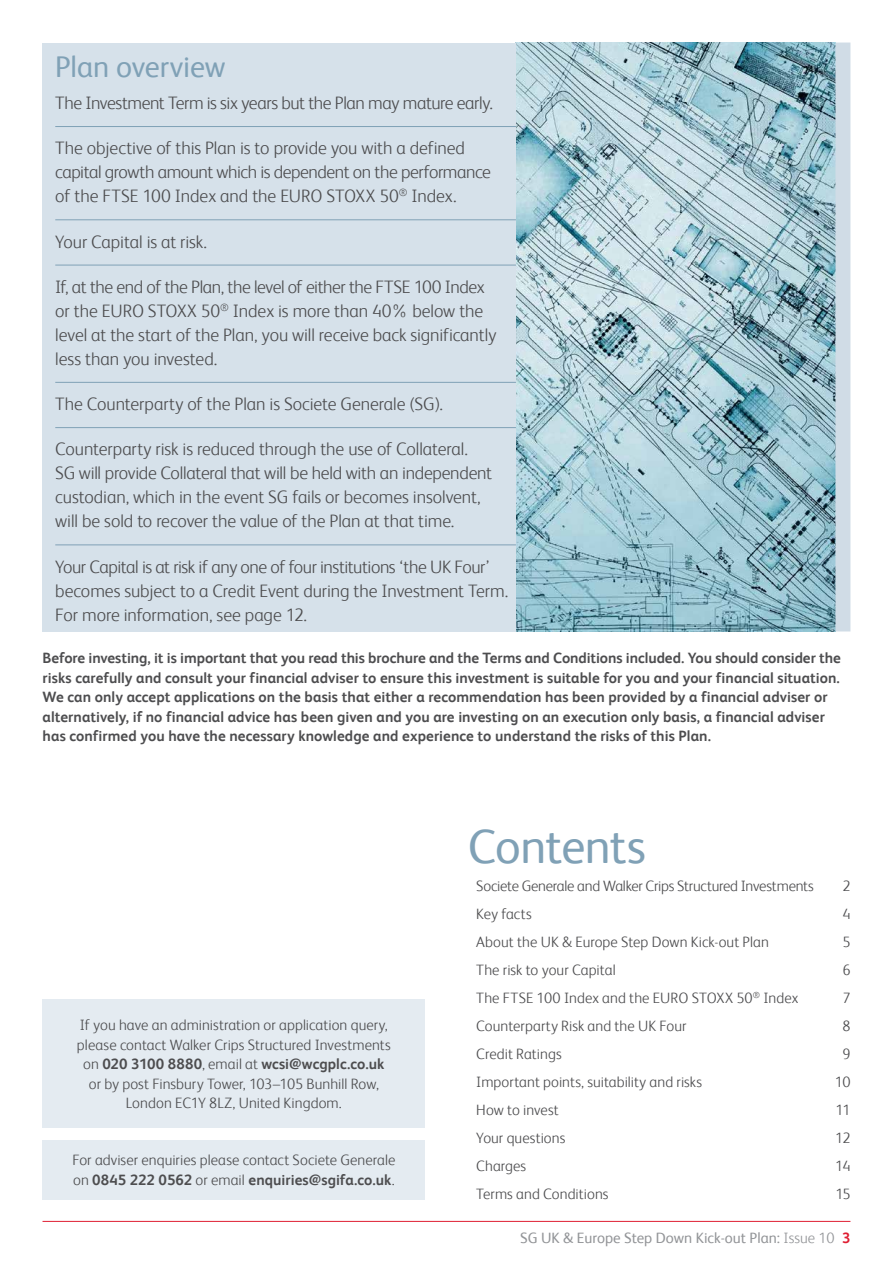
<style>
.page{position:relative;width:893px;height:1263px;background:#fff}
.page>*{position:absolute;margin:0;border:0;box-sizing:border-box;transform-origin:0 0}
.t1{font:48px "FS Albert";letter-spacing:-.015em;color:#80a1b6}
.t2{font:30px "FS Albert";letter-spacing:-.005em;color:#80a1b6}
.t3{font:300 18px/24px "FS Albert";letter-spacing:-.01em;color:#4d4d4f}
.t4{font:300 15px/19.5px "FS Albert";letter-spacing:.005em;color:#4d4d4f}
.t5{font:700 15px/19.5px "FS Albert";letter-spacing:.005em;color:#4d4d4f}
.t6{font:300 15px "FS Albert";letter-spacing:-.015em;color:#4d4d4f}
.t7{font:15px "FS Albert";color:#939598}
.s1{font-weight:700}
.s2{font-weight:300}
.s3{font-weight:700;color:#df1e32}
</style>
<div class="page">
<hr style="left:43px;top:1221px;width:807px;height:1px;background:#df1e32">
<img style="left:516px;top:43px;width:319px;height:588px">
<div style="left:43px;top:43px;width:473px;height:588px;background:#d6e1ea"></div>
<hr style="left:55px;top:126px;width:461px;height:1px;background:#80a1b6">
<hr style="left:55px;top:219px;width:461px;height:1px;background:#80a1b6">
<hr style="left:55px;top:265px;width:461px;height:1px;background:#80a1b6">
<hr style="left:55px;top:382px;width:461px;height:1px;background:#80a1b6">
<hr style="left:55px;top:427px;width:461px;height:1px;background:#80a1b6">
<hr style="left:55px;top:544px;width:461px;height:1px;background:#80a1b6">
<div style="left:835px;top:43px;width:15px;height:588px;background:#d0dce6"></div>
<div style="left:43px;top:1140px;width:382px;height:59px;background:#e4ebf1"></div>
<div style="left:43px;top:999px;width:382px;height:129px;background:#e4ebf1"></div>
<h2 class="t2" style="left:55px;top:49px;width:172px">Plan overview</h2>
<p class="t3" style="left:55px;top:91px;width:439px">The Investment Term is six years but the Plan may mature early.</p>
<p class="t3" style="left:55px;top:136px;width:437px">The objective of this Plan is to provide you with a defined capital growth amount which is dependent on the performance of the FTSE 100 Index and the EURO STOXX 50<sup>®</sup> Index.</p>
<p class="t3" style="left:55px;top:229px;width:153px">Your Capital is at risk.</p>
<p class="t3" style="left:55px;top:275px;width:443px">If, at the end of the Plan, the level of either the FTSE 100 Index or the EURO STOXX 50<sup>®</sup> Index is more than 40% below the level at the start of the Plan, you will receive back significantly less than you invested.</p>
<p class="t3" style="left:55px;top:392px;width:389px">The Counterparty of the Plan is Societe Generale (SG).</p>
<p class="t3" style="left:55px;top:437px;width:438px">Counterparty risk is reduced through the use of Collateral.<br>SG will provide Collateral that will be held with an independent custodian, which in the event SG fails or becomes insolvent, will be sold to recover the value of the Plan at that time.</p>
<p class="t3" style="left:55px;top:554px;width:455px">Your Capital is at risk if any one of four institutions ‘the UK Four’ becomes subject to a Credit Event during the Investment Term.<br>For more information, see page 12.</p>
<p class="t5" style="left:43px;top:648px;width:800px">Before investing, it is important that you read this brochure and the Terms and Conditions included. You should consider the risks carefully and consult your financial adviser to ensure this investment is suitable for you and your financial situation.<br>We can only accept applications on the basis that either a recommendation has been provided by a financial adviser or alternatively, if no financial advice has been given and you are investing on an execution only basis, a financial adviser has confirmed you have the necessary knowledge and experience to understand the risks of this Plan.</p>
<p class="t4" style="left:77px;top:1015px;width:315px;text-align:center">If you have an administration or application query, please contact Walker Crips Structured Investments on <span class="s1">020 3100 8880</span>, email at <span class="s1">wcsi@wcgplc.co.uk </span>or by post Finsbury Tower, 103–105 Bunhill Row, London EC1Y 8LZ, United Kingdom.</p>
<p class="t4" style="left:72px;top:1150px;width:325px">For adviser enquiries please contact Societe Generale on <span class="s1">0845 222 0562</span> or email <span class="s1">enquiries@sgifa.co.uk</span>.</p>
<h1 class="t1" style="left:468px;top:819px;width:180px">Contents</h1>
<p class="t6" style="left:476px;top:877px;width:339px">Societe Generale and Walker Crips Structured Investments</p>
<p class="t4" style="left:842px;top:876px;width:10px">2</p>
<p class="t4" style="left:476px;top:904px;width:57px">Key facts</p>
<p class="t4" style="left:842px;top:904px;width:10px">4</p>
<p class="t4" style="left:476px;top:932px;width:294px">About the UK &amp; Europe Step Down Kick-out Plan</p>
<p class="t4" style="left:842px;top:932px;width:10px">5</p>
<p class="t4" style="left:476px;top:960px;width:141px">The risk to your Capital</p>
<p class="t4" style="left:842px;top:960px;width:10px">6</p>
<p class="t4" style="left:476px;top:988px;width:324px">The FTSE 100 Index and the EURO STOXX 50<sup>®</sup> Index</p>
<p class="t4" style="left:842px;top:988px;width:10px">7</p>
<p class="t4" style="left:476px;top:1016px;width:212px">Counterparty Risk and the UK Four</p>
<p class="t4" style="left:842px;top:1016px;width:10px">8</p>
<p class="t4" style="left:476px;top:1044px;width:87px">Credit Ratings</p>
<p class="t4" style="left:842px;top:1044px;width:10px">9</p>
<p class="t4" style="left:476px;top:1072px;width:227px">Important points, suitability and risks</p>
<p class="t4" style="left:835px;top:1072px;width:17px">10</p>
<p class="t4" style="left:476px;top:1100px;width:84px">How to invest</p>
<p class="t4" style="left:835px;top:1100px;width:16px">11</p>
<p class="t4" style="left:476px;top:1128px;width:91px">Your questions</p>
<p class="t4" style="left:835px;top:1128px;width:17px">12</p>
<p class="t4" style="left:476px;top:1156px;width:52px">Charges</p>
<p class="t4" style="left:835px;top:1156px;width:17px">14</p>
<p class="t4" style="left:476px;top:1184px;width:134px">Terms and Conditions</p>
<p class="t4" style="left:835px;top:1184px;width:17px">15</p>
<p class="t7" style="left:520px;top:1229px;width:332px">SG UK &amp; Europe Step Down Kick-out Plan: <span class="s2">Issue 10</span> <span class="s3">3</span></p>
</div>
